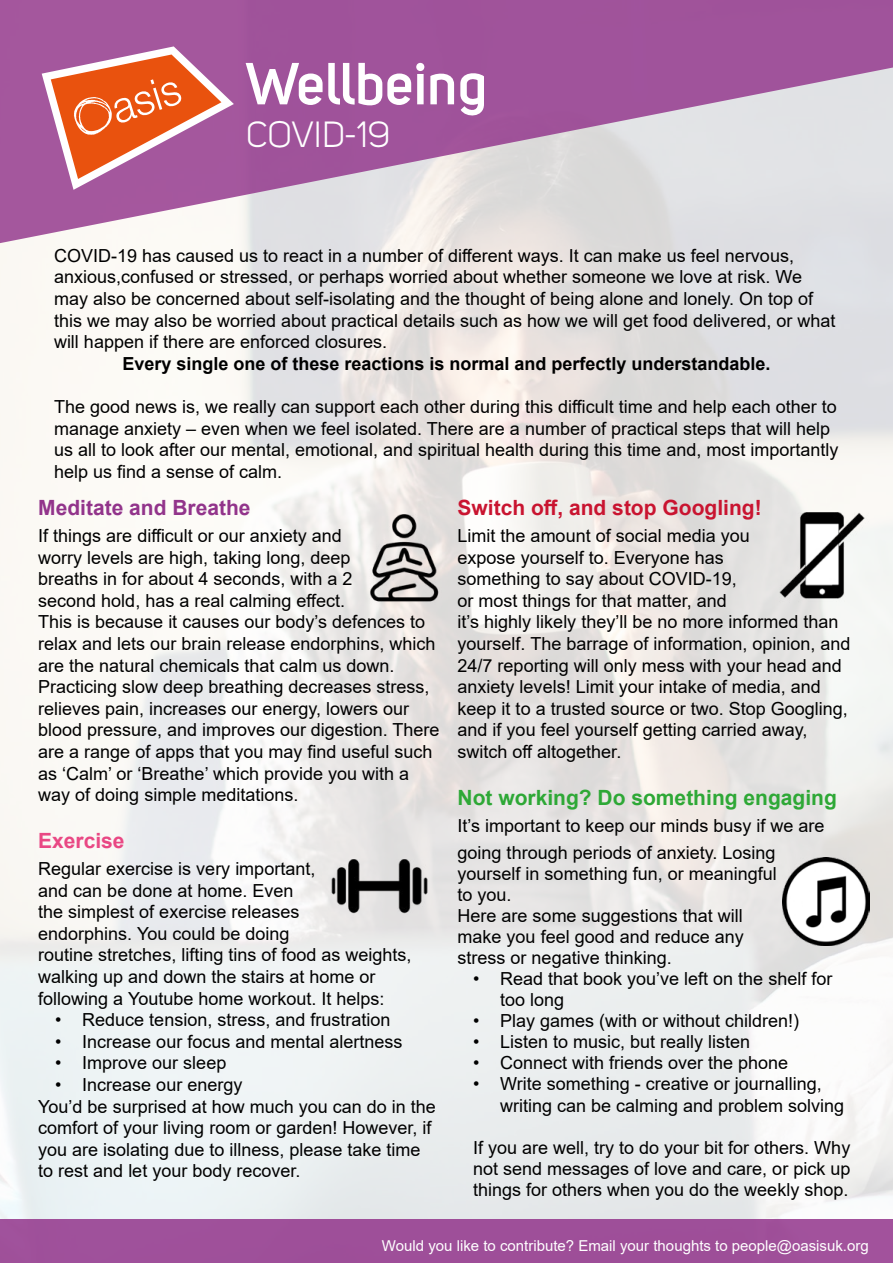
<style>
.page{position:relative;width:893px;height:1263px;background:#fff}
.page>*{position:absolute;margin:0;border:0;box-sizing:border-box;transform-origin:0 0}
.t1{font:700 58.5px "Uni Sans Semi";color:#fff}
.t2{font:36px "Uni Sans Book";color:#fff}
.t3{font:700 21px "Arial";color:#2ea836}
.t4{font:700 21px "Arial";color:#c91430}
.t5{font:700 21px "Arial";color:#92348b}
.t6{font:700 21px "Arial";color:#e94884}
.t7{font:18px/21.6px "Arial";color:#000}
.t8{font:700 18px "Arial";color:#000}
.t9{font:15px "Arial";color:#fff}
</style>
<div class="page">
<img style="left:0;top:256px;width:893px;height:963px">
<div style="left:0;top:1219px;width:893px;height:44px;background:#9e4f99"></div>
<svg style="left:0;top:0;width:893px;height:256px;background:#be94bb"></svg>
<svg style="left:42px;top:46px;width:192px;height:144px;background:#cd6f74"></svg>
<img style="left:359px;top:509px;width:82px;height:97px">
<img style="left:330px;top:860px;width:98px;height:65px">
<img style="left:774px;top:506px;width:97px;height:98px">
<img style="left:782px;top:857px;width:88px;height:88px">
<h1 class="t1" style="left:247px;top:49px;width:243px">Wellbeing</h1>
<h2 class="t2" style="left:247px;top:113px;width:145px">COVID-19</h2>
<p class="t7" style="left:54px;top:245px;width:783px">COVID-19 has caused us to react in a number of different ways. It can make us feel nervous, anxious,confused or stressed, or perhaps worried about whether someone we love at risk. We may also be concerned about self-isolating and the thought of being alone and lonely. On top of this we may also be worried about practical details such as how we will get food delivered, or what will happen if there are enforced closures.</p>
<p class="t8" style="left:122px;top:351px;width:650px">Every single one of these reactions is normal and perfectly understandable.</p>
<p class="t7" style="left:54px;top:396px;width:786px">The good news is, we really can support each other during this difficult time and help each other to manage anxiety – even when we feel isolated. There are a number of practical steps that will help us all to look after our mental, emotional, and spiritual health during this time and, most importantly help us find a sense of calm.</p>
<p class="t5" style="left:38px;top:493px;width:214px">Meditate and Breathe</p>
<p class="t7" style="left:38px;top:525px;width:403px">If things are difficult or our anxiety and<br>worry levels are high, taking long, deep<br>breaths in for about 4 seconds, with a 2<br>second hold, has a real calming effect.<br>This is because it causes our body’s defences to relax and lets our brain release endorphins, which are the natural chemicals that calm us down.<br>Practicing slow deep breathing decreases stress, relieves pain, increases our energy, lowers our blood pressure, and improves our digestion. There are a range of apps that you may find useful such as ‘Calm’ or ‘Breathe’ which provide you with a way of doing simple meditations.</p>
<p class="t6" style="left:38px;top:826px;width:88px">Exercise</p>
<p class="t7" style="left:38px;top:858px;width:375px">Regular exercise is very important,<br>and can be done at home. Even<br>the simplest of exercise releases<br>endorphins. You could be doing<br>routine stretches, lifting tins of food as weights, walking up and down the stairs at home or following a Youtube home workout. It helps:</p>
<p class="t7" style="left:55px;top:1009px;width:337px">• Reduce tension, stress, and frustration</p>
<p class="t7" style="left:55px;top:1030px;width:349px">• Increase our focus and mental alertness</p>
<p class="t7" style="left:55px;top:1052px;width:173px">• Improve our sleep</p>
<p class="t7" style="left:38px;top:1074px;width:399px;text-indent:17px">• Increase our energy<br>You’d be surprised at how much you can do in the comfort of your living room or garden! However, if you are isolating due to illness, please take time to rest and let your body recover.</p>
<p class="t4" style="left:458px;top:493px;width:306px">Switch off, and stop Googling!</p>
<p class="t7" style="left:458px;top:525px;width:394px">Limit the amount of social media you<br>expose yourself to. Everyone has<br>something to say about COVID-19,<br>or most things for that matter, and<br>it’s highly likely they’ll be no more informed than yourself. The barrage of information, opinion, and 24/7 reporting will only mess with your head and anxiety levels! Limit your intake of media, and keep it to a trusted source or two. Stop Googling, and if you feel yourself getting carried away, switch off altogether.</p>
<p class="t3" style="left:458px;top:783px;width:381px">Not working? Do something engaging</p>
<p class="t7" style="left:458px;top:812px;width:368px;line-height:27px">It’s important to keep our minds busy if we are going through periods of anxiety. Losing</p>
<p class="t7" style="left:458px;top:863px;width:321px;line-height:21px">yourself in something fun, or meaningful to you.<br>Here are some suggestions that will make you feel good and reduce any stress or negative thinking.</p>
<p class="t7" style="left:500px;top:968px;width:334px;line-height:21px;text-indent:-27px">• Read that book you’ve left on the shelf for too long</p>
<p class="t7" style="left:473px;top:1010px;width:328px">• Play games (with or without children!)</p>
<p class="t7" style="left:473px;top:1031px;width:279px">• Listen to music, but really listen</p>
<p class="t7" style="left:473px;top:1052px;width:317px">• Connect with friends over the phone</p>
<p class="t7" style="left:500px;top:1073px;width:346px;line-height:21px;text-indent:-27px">• Write something - creative or journalling, writing can be calming and problem solving</p>
<p class="t7" style="left:473px;top:1136px;width:379px;line-height:21px;text-align:justify">If you are well, try to do your bit for others. Why not send messages of love and care, or pick up things for others when you do the weekly shop.</p>
<p class="t9" style="left:382px;top:1235px;width:488px">Would you like to contribute? Email your thoughts to people@oasisuk.org</p>
</div>
